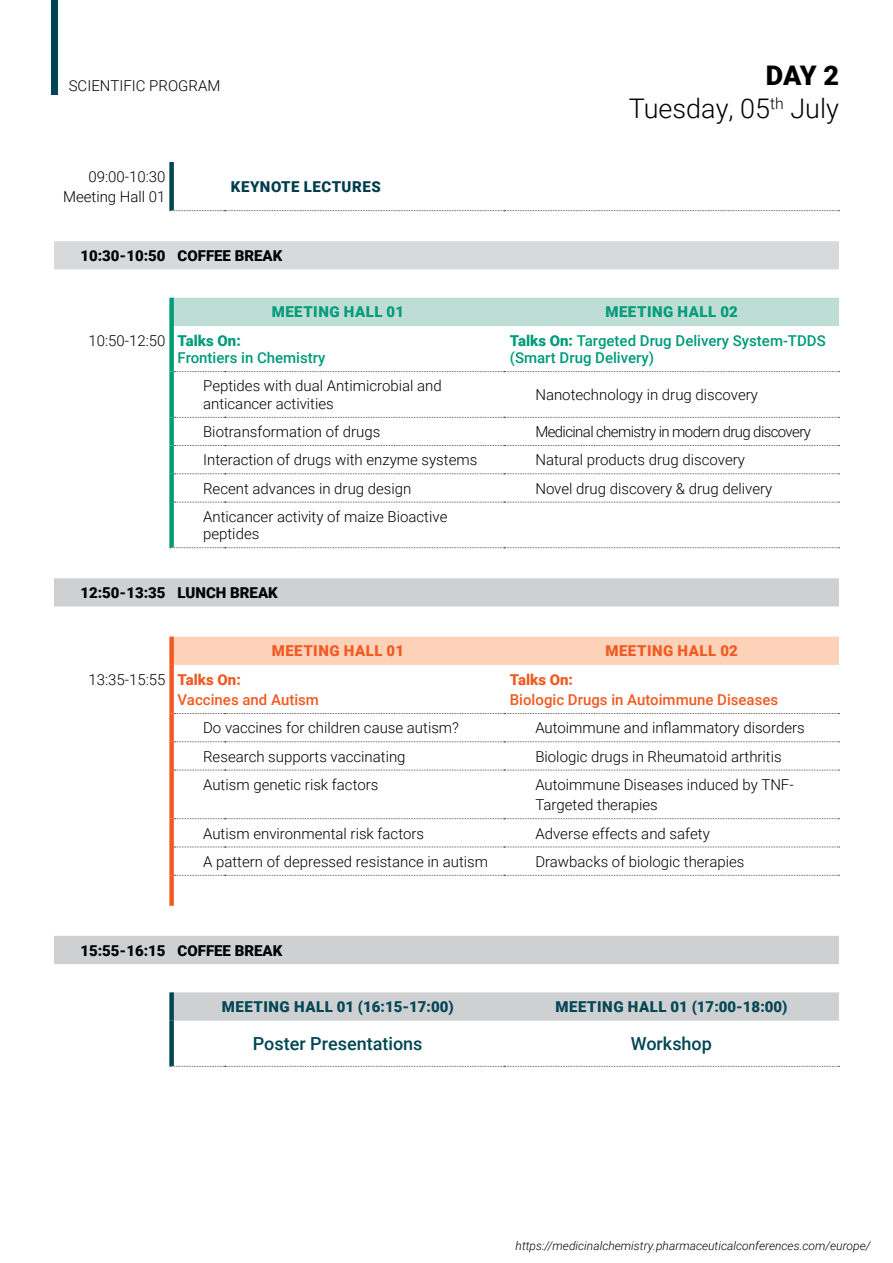
<style>
.page{position:relative;width:893px;height:1263px;background:#fff}
.page>*{position:absolute;margin:0;border:0;box-sizing:border-box;transform-origin:0 0}
.t1{font:300 27px/32.4px "Roboto";color:#000;text-align:right}
.t2{font:500 18px "Roboto";color:#004554}
.t3{font:300 15px/20.4px "Roboto";color:#000}
.t4{font:500 15px/17.4px "Roboto";color:#009b79}
.t5{font:500 15px/20.4px "Roboto";color:#f15a22}
.t6{font:900 15px "Roboto";color:#000}
.t7{font:900 15px "Roboto";letter-spacing:.035em;color:#004554}
.t8{font:300 15px "Roboto";letter-spacing:-.04em;color:#000}
.t9{font:900 15px "Roboto";letter-spacing:.035em;color:#f15a22}
.t10{font:900 15px "Roboto";letter-spacing:.035em;color:#009b79}
.t11{font:900 15px "Roboto";letter-spacing:.035em;color:#013c4c}
.t12{font:italic 300 12px "Roboto";color:#000}
.s1{font-weight:900}
.s2{font-weight:300;color:#000}
</style>
<div class="page">
<div style="left:51px;top:0;width:7px;height:94px;background:#004554"></div>
<div style="left:54px;top:241px;width:785px;height:28px;background:#d7d9da"></div>
<div style="left:174px;top:298px;width:665px;height:28px;background:#beddd4"></div>
<svg style="left:54px;top:578px;width:785px;height:443px"></svg>
<div style="left:174px;top:637px;width:665px;height:28px;background:#fdd2b9"></div>
<svg style="left:170px;top:547px;width:670px;height:1px"></svg>
<div style="left:169px;top:665px;width:5px;height:48px;background:#f15a22"></div>
<div style="left:169px;top:326px;width:5px;height:46px;background:#009b79"></div>
<svg style="left:170px;top:210px;width:670px;height:1px"></svg>
<svg style="left:174px;top:371px;width:666px;height:1px"></svg>
<div style="left:169px;top:372px;width:5px;height:45px;background:#009b79"></div>
<div style="left:169px;top:417px;width:5px;height:29px;background:#009b79"></div>
<svg style="left:174px;top:417px;width:666px;height:1px"></svg>
<div style="left:169px;top:446px;width:5px;height:28px;background:#009b79"></div>
<svg style="left:174px;top:445px;width:666px;height:1px"></svg>
<div style="left:169px;top:474px;width:5px;height:28px;background:#009b79"></div>
<div style="left:169px;top:502px;width:5px;height:45px;background:#009b79"></div>
<svg style="left:174px;top:473px;width:666px;height:1px"></svg>
<svg style="left:174px;top:502px;width:666px;height:1px"></svg>
<div style="left:169px;top:1021px;width:5px;height:45px;background:#004554"></div>
<svg style="left:174px;top:713px;width:666px;height:1px"></svg>
<svg style="left:174px;top:741px;width:666px;height:1px"></svg>
<svg style="left:174px;top:770px;width:666px;height:1px"></svg>
<svg style="left:174px;top:818px;width:666px;height:1px"></svg>
<svg style="left:174px;top:847px;width:666px;height:1px"></svg>
<svg style="left:174px;top:875px;width:666px;height:1px"></svg>
<svg style="left:170px;top:1066px;width:670px;height:1px"></svg>
<div style="left:169px;top:162px;width:5px;height:48px;background:#004554"></div>
<div style="left:169px;top:637px;width:5px;height:28px;background:#f15a22"></div>
<div style="left:169px;top:713px;width:5px;height:29px;background:#f15a22"></div>
<div style="left:169px;top:742px;width:5px;height:28px;background:#f15a22"></div>
<div style="left:169px;top:770px;width:5px;height:49px;background:#f15a22"></div>
<div style="left:169px;top:819px;width:5px;height:28px;background:#f15a22"></div>
<div style="left:169px;top:847px;width:5px;height:28px;background:#f15a22"></div>
<div style="left:169px;top:875px;width:5px;height:31px;background:#f15a22"></div>
<div style="left:169px;top:298px;width:5px;height:28px;background:#009b79"></div>
<div style="left:169px;top:992px;width:5px;height:29px;background:#004554"></div>
<p class="t3" style="left:69px;top:75px;width:153px">SCIENTIFIC PROGRAM</p>
<p class="t3" style="left:63px;top:166px;width:104px;text-align:right">09:00-10:30<br>Meeting Hall 01</p>
<p class="t11" style="left:231px;top:176px;width:151px">KEYNOTE LECTURES</p>
<p class="t6" style="left:80px;top:245px;width:204px">10:30-10:50 COFFEE BREAK</p>
<h1 class="t1" style="left:629px;top:58px;width:212px"><span class="s1">DAY 2<br></span>Tuesday, 05<sup>th</sup> July</h1>
<p class="t10" style="left:272px;top:302px;width:134px">MEETING HALL 01</p>
<p class="t10" style="left:605px;top:302px;width:134px">MEETING HALL 02</p>
<p class="t4" style="left:178px;top:331px;width:149px;text-indent:-89px"><span class="s2">10:50-12:50</span> <span class="s1">Talks On:<br></span>Frontiers in Chemistry</p>
<p class="t4" style="left:510px;top:331px;width:317px"><span class="s1">Talks On:</span> Targeted Drug Delivery System-TDDS (Smart Drug Delivery)</p>
<p class="t3" style="left:203px;top:377px;width:240px;line-height:17.4px">Peptides with dual Antimicrobial and anticancer activities</p>
<p class="t3" style="left:535px;top:384px;width:224px">Nanotechnology in drug discovery</p>
<p class="t3" style="left:203px;top:421px;width:179px">Biotransformation of drugs</p>
<p class="t8" style="left:535px;top:421px;width:277px">Medicinal chemistry in modern drug discovery</p>
<p class="t3" style="left:203px;top:449px;width:276px">Interaction of drugs with enzyme systems</p>
<p class="t3" style="left:535px;top:449px;width:211px">Natural products drug discovery</p>
<p class="t3" style="left:203px;top:477px;width:210px">Recent advances in drug design</p>
<p class="t3" style="left:535px;top:477px;width:238px">Novel drug discovery &amp; drug delivery</p>
<p class="t3" style="left:203px;top:507px;width:246px;line-height:17.4px">Anticancer activity of maize Bioactive peptides</p>
<p class="t6" style="left:80px;top:582px;width:199px">12:50-13:35 LUNCH BREAK</p>
<p class="t9" style="left:272px;top:640px;width:134px">MEETING HALL 01</p>
<p class="t9" style="left:605px;top:640px;width:134px">MEETING HALL 02</p>
<p class="t5" style="left:178px;top:668px;width:143px;text-indent:-89px"><span class="s2">13:35-15:55</span> <span class="s1">Talks On:<br></span>Vaccines and Autism</p>
<p class="t9" style="left:510px;top:669px;width:65px">Talks On:</p>
<p class="t5" style="left:510px;top:689px;width:270px">Biologic Drugs in Autoimmune Diseases</p>
<p class="t3" style="left:203px;top:717px;width:257px">Do vaccines for children cause autism?</p>
<p class="t3" style="left:535px;top:717px;width:271px">Autoimmune and inflammatory disorders</p>
<p class="t3" style="left:203px;top:745px;width:204px">Research supports vaccinating</p>
<p class="t3" style="left:535px;top:745px;width:248px">Biologic drugs in Rheumatoid arthritis</p>
<p class="t3" style="left:203px;top:774px;width:177px">Autism genetic risk factors</p>
<p class="t3" style="left:535px;top:774px;width:260px">Autoimmune Diseases induced by TNF-<br>Targeted therapies</p>
<p class="t3" style="left:203px;top:822px;width:222px">Autism environmental risk factors</p>
<p class="t3" style="left:535px;top:822px;width:176px">Adverse effects and safety</p>
<p class="t3" style="left:203px;top:851px;width:286px">A pattern of depressed resistance in autism</p>
<p class="t3" style="left:535px;top:851px;width:211px">Drawbacks of biologic therapies</p>
<p class="t6" style="left:80px;top:940px;width:204px">15:55-16:15 COFFEE BREAK</p>
<p class="t7" style="left:222px;top:996px;width:233px">MEETING HALL 01 (16:15-17:00)</p>
<p class="t7" style="left:556px;top:996px;width:233px">MEETING HALL 01 (17:00-18:00)</p>
<p class="t2" style="left:253px;top:1031px;width:171px">Poster Presentations</p>
<p class="t2" style="left:631px;top:1031px;width:83px">Workshop</p>
<p class="t12" style="left:516px;top:1237px;width:356px">https://medicinalchemistry.pharmaceuticalconferences.com/europe/</p>
</div>
